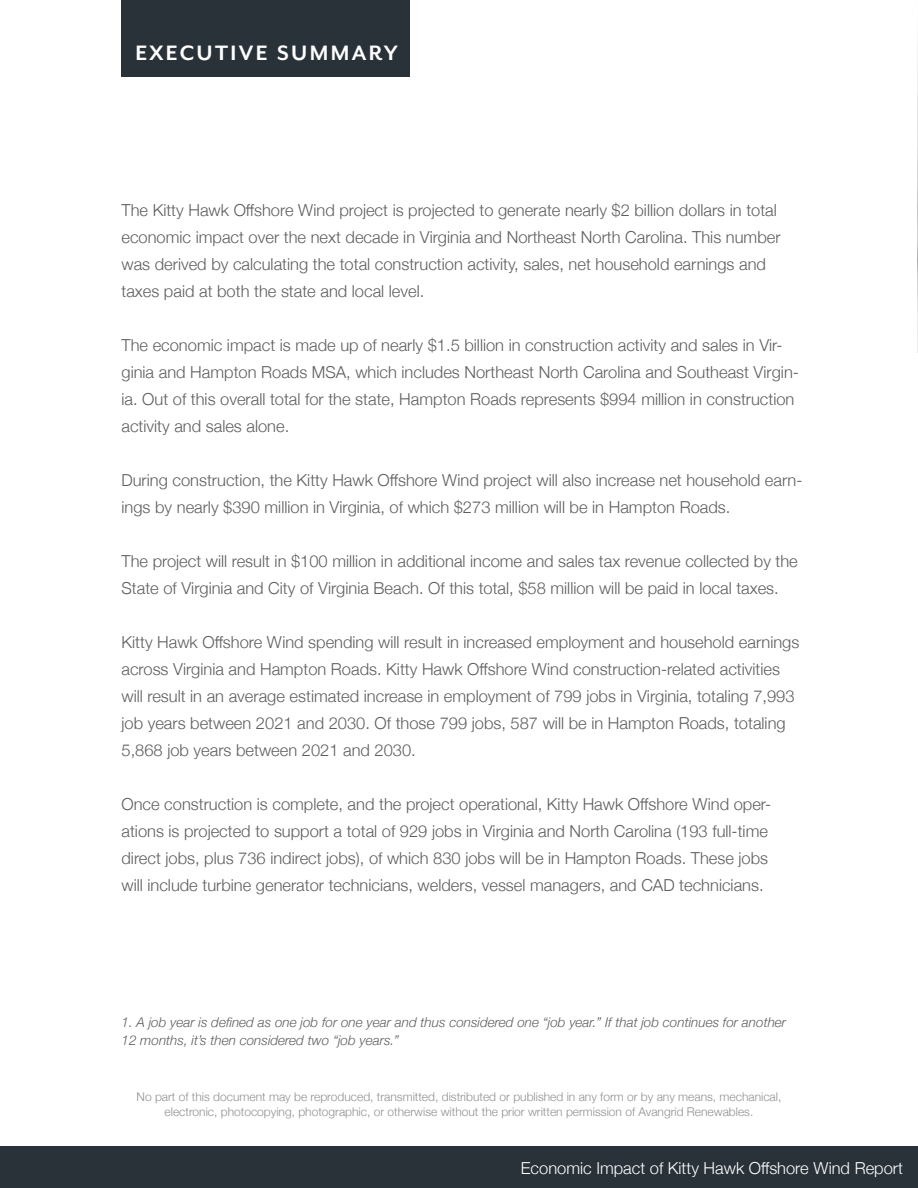
<style>
.page{position:relative;width:918px;height:1188px;background:#fff}
.page>*{position:absolute;margin:0;border:0;box-sizing:border-box;transform-origin:0 0}
.t1{font:700 24px "Mr Eaves XL San OT";letter-spacing:.1em;color:#fff}
.t2{font:300 16.5px/27px "Helvetica Neue";color:#5e5e5e}
.t3{font:300 16.5px "Helvetica Neue";color:#fff}
.t4{font:italic 300 13.5px/18px "Helvetica Neue";color:#5e5e5e}
.t5{font:300 12px/15px "Helvetica Neue";color:#909090;text-align:center}
</style>
<div class="page">
<div style="left:0;top:1146px;width:918px;height:42px;background:#293139"></div>
<img style="left:917px;top:46px;width:1px;height:307px">
<div style="left:122px;top:0;width:288px;height:77px;background:#293139"></div>
<h1 class="t1" style="left:135px;top:41px;width:264px">EXECUTIVE SUMMARY</h1>
<p class="t2" style="left:122px;top:195px;width:661px">The Kitty Hawk Offshore Wind project is projected to generate nearly $2 billion dollars in total economic impact over the next decade in Virginia and Northeast North Carolina. This number was derived by calculating the total construction activity, sales, net household earnings and taxes paid at both the state and local level.</p>
<p class="t2" style="left:122px;top:330px;width:679px">The economic impact is made up of nearly $1.5 billion in construction activity and sales in Vir&shy;ginia and Hampton Roads MSA, which includes Northeast North Carolina and Southeast Virgin&shy;ia. Out of this overall total for the state, Hampton Roads represents $994 million in construction activity and sales alone.</p>
<p class="t2" style="left:122px;top:465px;width:683px">During construction, the Kitty Hawk Offshore Wind project will also increase net household earn&shy;ings by nearly $390 million in Virginia, of which $273 million will be in Hampton Roads.</p>
<p class="t2" style="left:122px;top:546px;width:678px">The project will result in $100 million in additional income and sales tax revenue collected by the<br>State of Virginia and City of Virginia Beach. Of this total, $58 million will be paid in local taxes.</p>
<p class="t2" style="left:122px;top:627px;width:679px">Kitty Hawk Offshore Wind spending will result in increased employment and household earnings across Virginia and Hampton Roads. Kitty Hawk Offshore Wind construction-related activities will result in an average estimated increase in employment of 799 jobs in Virginia, totaling 7,993 job years between 2021 and 2030. Of those 799 jobs, 587 will be in Hampton Roads, totaling 5,868 job years between 2021 and 2030.</p>
<p class="t2" style="left:122px;top:789px;width:651px">Once construction is complete, and the project operational, Kitty Hawk Offshore Wind oper&shy;ations is projected to support a total of 929 jobs in Virginia and North Carolina (193 full-time direct jobs, plus 736 indirect jobs), of which 830 jobs will be in Hampton Roads. These jobs will include turbine generator technicians, welders, vessel managers, and CAD technicians.</p>
<p class="t4" style="left:122px;top:1012px;width:666px">1. A job year is defined as one job for one year and thus considered one “job year.” If that job continues for another<br>12 months, it’s then considered two “job years.”</p>
<p class="t5" style="left:137px;top:1089px;width:646px">No part of this document may be reproduced, transmitted, distributed or published in any form or by any means, mechanical, electronic, photocopying, photographic, or otherwise without the prior written permission of Avangrid Renewables.</p>
<p class="t3" style="left:521px;top:1154px;width:384px">Economic Impact of Kitty Hawk Offshore Wind Report</p>
</div>
